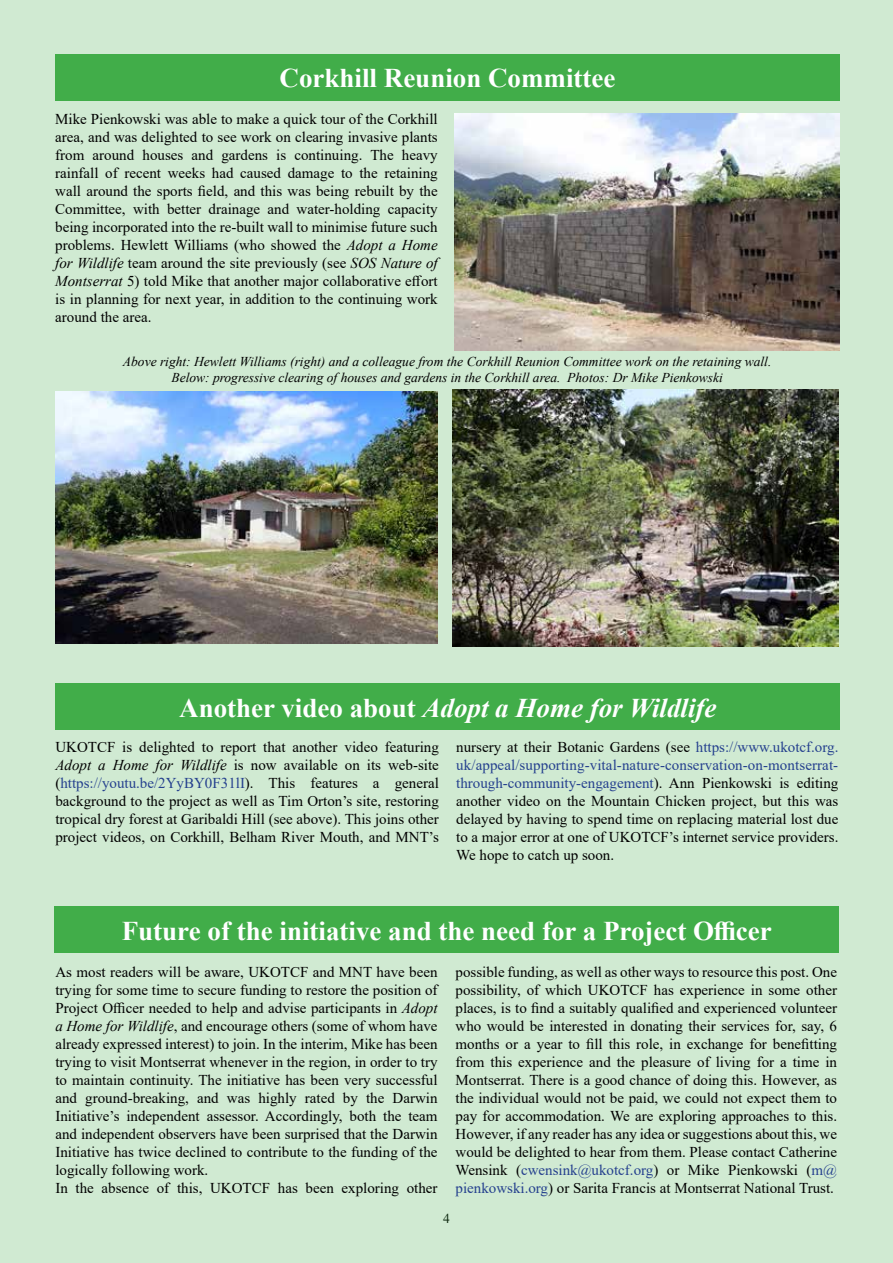
<style>
.page{position:relative;width:893px;height:1263px;background:#d0ead2}
.page>*{position:absolute;margin:0;border:0;box-sizing:border-box;transform-origin:0 0}
.t1{font:700 27px "Times New Roman";color:#fff}
.t2{font:italic 700 27px "Times New Roman";color:#fff}
.t3{font:15px/18px "Times New Roman";color:#000;text-align:justify}
.t4{font:italic 13.5px/16.2px "Times New Roman";color:#000;text-align:center}
.t5{font:13.5px "Times New Roman";color:#000}
.s1{font-style:italic}
.s2{font-style:normal}
.s3{color:#25408e}
</style>
<div class="page">
<div style="left:55px;top:54px;width:785px;height:46px;background:#41ad49"></div>
<img style="left:455px;top:113px;width:384px;height:237px">
<img style="left:55px;top:391px;width:383px;height:253px">
<img style="left:453px;top:389px;width:386px;height:257px">
<div style="left:55px;top:684px;width:785px;height:46px;background:#41ad49"></div>
<div style="left:54px;top:907px;width:785px;height:46px;background:#41ad49"></div>
<h1 class="t1" style="left:280px;top:59px;width:337px">Corkhill Reunion Committee</h1>
<p class="t3" style="left:55px;top:111px;width:384px">Mike Pienkowski was able to make a quick tour of the Corkhill area, and was delighted to see work on clearing invasive plants from around houses and gardens is continuing. The heavy rainfall of recent weeks had caused damage to the retaining wall around the sports field, and this was being rebuilt by the Committee, with better drainage and water-holding capacity being incorporated into the re-built wall to minimise future such problems. Hewlett Williams (who showed the <span class="s1">Adopt a Home for Wildlife</span> team around the site previously (see <span class="s1">SOS Nature of Montserrat</span> 5) told Mike that another major collaborative effort is in planning for next year, in addition to the continuing work around the area.</p>
<p class="t4" style="left:123px;top:354px;width:650px">Above right: Hewlett Williams (right) and a colleague from the Corkhill Reunion Committee work on the retaining wall.<br>Below: progressive clearing of houses and gardens in the Corkhill area. Photos: Dr Mike Pienkowski</p>
<h1 class="t2" style="left:179px;top:699px;width:539px"><span class="s2">Another video about</span> Adopt a Home for Wildlife</h1>
<p class="t3" style="left:55px;top:740px;width:385px">UKOTCF is delighted to report that another video featuring <span class="s1">Adopt a Home for Wildlife</span> is now available on its web-site (<span class="s3">https://youtu.be/2YyBY0F31lI</span>). This features a general background to the project as well as Tim Orton’s site, restoring tropical dry forest at Garibaldi Hill (see above). This joins other project videos, on Corkhill, Belham River Mouth, and MNT’s</p>
<p class="t3" style="left:456px;top:740px;width:384px">nursery at their Botanic Gardens (see <span class="s3">https://www.ukotcf.org. uk/appeal/supporting-vital-nature-conservation-on-montserrat&shy;through-community-engagement</span>). Ann Pienkowski is editing another video on the Mountain Chicken project, but this was delayed by having to spend time on replacing material lost due to a major error at one of UKOTCF’s internet service providers.<br>We hope to catch up soon.</p>
<h1 class="t1" style="left:122px;top:912px;width:651px">Future of the initiative and the need for a Project Officer</h1>
<p class="t3" style="left:55px;top:964px;width:384px;text-align:left">As most readers will be aware, UKOTCF and MNT have been trying for some time to secure funding to restore the position of Project Officer needed to help and advise participants in <span class="s1">Adopt a Home for Wildlife</span>, and encourage others (some of whom have already expressed interest) to join. In the interim, Mike has been trying to visit Montserrat whenever in the region, in order to try to maintain continuity. The initiative has been very successful and ground-breaking, and was highly rated by the Darwin Initiative’s independent assessor. Accordingly, both the team and independent observers have been surprised that the Darwin Initiative has twice declined to contribute to the funding of the logically following work.<br>In the absence of this, UKOTCF has been exploring other</p>
<p class="t3" style="left:455px;top:964px;width:383px">possible funding, as well as other ways to resource this post. One possibility, of which UKOTCF has experience in some other places, is to find a suitably qualified and experienced volunteer who would be interested in donating their services for, say, 6 months or a year to fill this role, in exchange for benefitting from this experience and the pleasure of living for a time in Montserrat. There is a good chance of doing this. However, as the individual would not be paid, we could not expect them to pay for accommodation. We are exploring approaches to this.<br>However, if any reader has any idea or suggestions about this, we would be delighted to hear from them. Please contact Catherine Wensink (<span class="s3">cwensink@ukotcf.org</span>) or Mike Pienkowski (<span class="s3">m@ pienkowski.org</span>) or Sarita Francis at Montserrat National Trust.</p>
<p class="t5" style="left:443px;top:1213px;width:8px">4</p>
</div>
